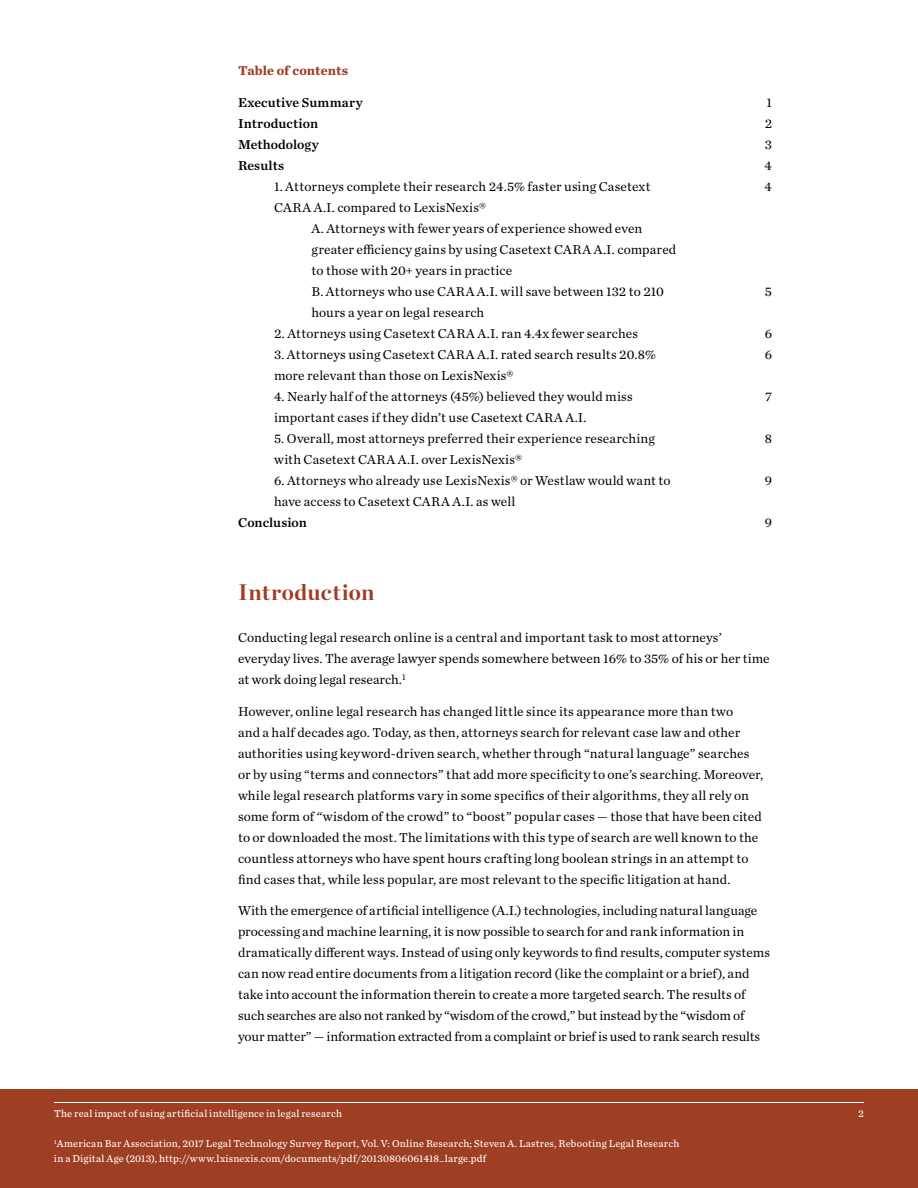
<style>
.page{position:relative;width:918px;height:1188px;background:#fff}
.page>*{position:absolute;margin:0;border:0;box-sizing:border-box;transform-origin:0 0}
.t1{font:700 22.5px "Chronicle Display";letter-spacing:.025em;color:#9e3e22}
.t2{font:13.5px/21px "Chronicle Text G1";letter-spacing:.005em;color:#000}
.t3{font:13.5px "Chronicle Text G1 Semi";letter-spacing:.005em;color:#000}
.t4{font:700 13.5px "Chronicle Text G1";letter-spacing:-.005em;color:#9e3e22}
.t5{font:10.5px/15px "Chronicle Text G3";letter-spacing:.02em;color:#fff}
</style>
<div class="page">
<div style="left:0;top:1089px;width:918px;height:99px;background:#9e3e22"></div>
<hr style="left:54px;top:1102px;width:810px;height:1px;background:#fff">
<p class="t4" style="left:238px;top:60px;width:112px">Table of contents</p>
<p class="t3" style="left:238px;top:91px;width:126px">Executive Summary</p>
<p class="t2" style="left:766px;top:91px;width:7px">1</p>
<p class="t3" style="left:238px;top:112px;width:82px">Introduction</p>
<p class="t2" style="left:765px;top:112px;width:9px">2</p>
<p class="t3" style="left:238px;top:133px;width:82px">Methodology</p>
<p class="t2" style="left:765px;top:133px;width:9px">3</p>
<p class="t3" style="left:238px;top:154px;width:48px">Results</p>
<p class="t2" style="left:765px;top:154px;width:9px">4</p>
<p class="t2" style="left:274px;top:175px;width:378px">1. Attorneys complete their research 24.5% faster using Casetext</p>
<p class="t2" style="left:765px;top:175px;width:9px">4</p>
<p class="t2" style="left:312px;top:196px;width:366px;text-indent:-38px">CARA A.I. compared to LexisNexis®<br>A. Attorneys with fewer years of experience showed even greater efficiency gains by using Casetext CARA A.I. compared to those with 20+ years in practice<br>B. Attorneys who use CARA A.I. will save between 132 to 210</p>
<p class="t2" style="left:765px;top:280px;width:9px">5</p>
<p class="t2" style="left:312px;top:301px;width:174px">hours a year on legal research</p>
<p class="t2" style="left:274px;top:322px;width:366px">2. Attorneys using Casetext CARA A.I. ran 4.4x fewer searches</p>
<p class="t2" style="left:765px;top:322px;width:9px">6</p>
<p class="t2" style="left:274px;top:343px;width:383px">3. Attorneys using Casetext CARA A.I. rated search results 20.8%</p>
<p class="t2" style="left:765px;top:343px;width:9px">6</p>
<p class="t2" style="left:274px;top:364px;width:241px">more relevant than those on LexisNexis®</p>
<p class="t2" style="left:274px;top:385px;width:360px">4. Nearly half of the attorneys (45%) believed they would miss</p>
<p class="t2" style="left:765px;top:385px;width:8px">7</p>
<p class="t2" style="left:274px;top:406px;width:314px">important cases if they didn’t use Casetext CARA A.I.</p>
<p class="t2" style="left:274px;top:427px;width:382px">5. Overall, most attorneys preferred their experience researching</p>
<p class="t2" style="left:765px;top:427px;width:9px">8</p>
<p class="t2" style="left:274px;top:448px;width:250px">with Casetext CARA A.I. over LexisNexis®</p>
<p class="t2" style="left:274px;top:469px;width:398px">6. Attorneys who already use LexisNexis® or Westlaw would want to</p>
<p class="t2" style="left:765px;top:469px;width:9px">9</p>
<p class="t2" style="left:274px;top:490px;width:243px">have access to Casetext CARA A.I. as well</p>
<p class="t3" style="left:238px;top:512px;width:70px">Conclusion</p>
<p class="t2" style="left:765px;top:511px;width:9px">9</p>
<h1 class="t1" style="left:238px;top:574px;width:138px">Introduction</h1>
<p class="t2" style="left:238px;top:626px;width:533px">Conducting legal research online is a central and important task to most attorneys’ everyday lives. The average lawyer spends somewhere between 16% to 35% of his or her time at work doing legal research.<sup>1</sup></p>
<p class="t2" style="left:238px;top:700px;width:527px">However, online legal research has changed little since its appearance more than two<br>and a half decades ago. Today, as then, attorneys search for relevant case law and other authorities using keyword-driven search, whether through “natural language” searches or by using “terms and connectors” that add more specificity to one’s searching. Moreover, while legal research platforms vary in some specifics of their algorithms, they all rely on some form of “wisdom of the crowd” to “boost” popular cases — those that have been cited to or downloaded the most. The limitations with this type of search are well known to the countless attorneys who have spent hours crafting long boolean strings in an attempt to find cases that, while less popular, are most relevant to the specific litigation at hand.</p>
<p class="t2" style="left:238px;top:899px;width:534px">With the emergence of artificial intelligence (A.I.) technologies, including natural language processing and machine learning, it is now possible to search for and rank information in dramatically different ways. Instead of using only keywords to find results, computer systems can now read entire documents from a litigation record (like the complaint or a brief), and take into account the information therein to create a more targeted search. The results of such searches are also not ranked by “wisdom of the crowd,” but instead by the “wisdom of your matter” — information extracted from a complaint or brief is used to rank search results</p>
<p class="t5" style="left:54px;top:1106px;width:290px">The real impact of using artificial intelligence in legal research</p>
<p class="t5" style="left:54px;top:1136px;width:627px"><sup>1</sup>American Bar Association, 2017 Legal Technology Survey Report, Vol. V: Online Research; Steven A. Lastres, Rebooting Legal Research in a Digital Age (2013), http://www.lxisnexis.com/documents/pdf/20130806061418_large.pdf</p>
<p class="t5" style="left:858px;top:1106px;width:7px">2</p>
</div>
